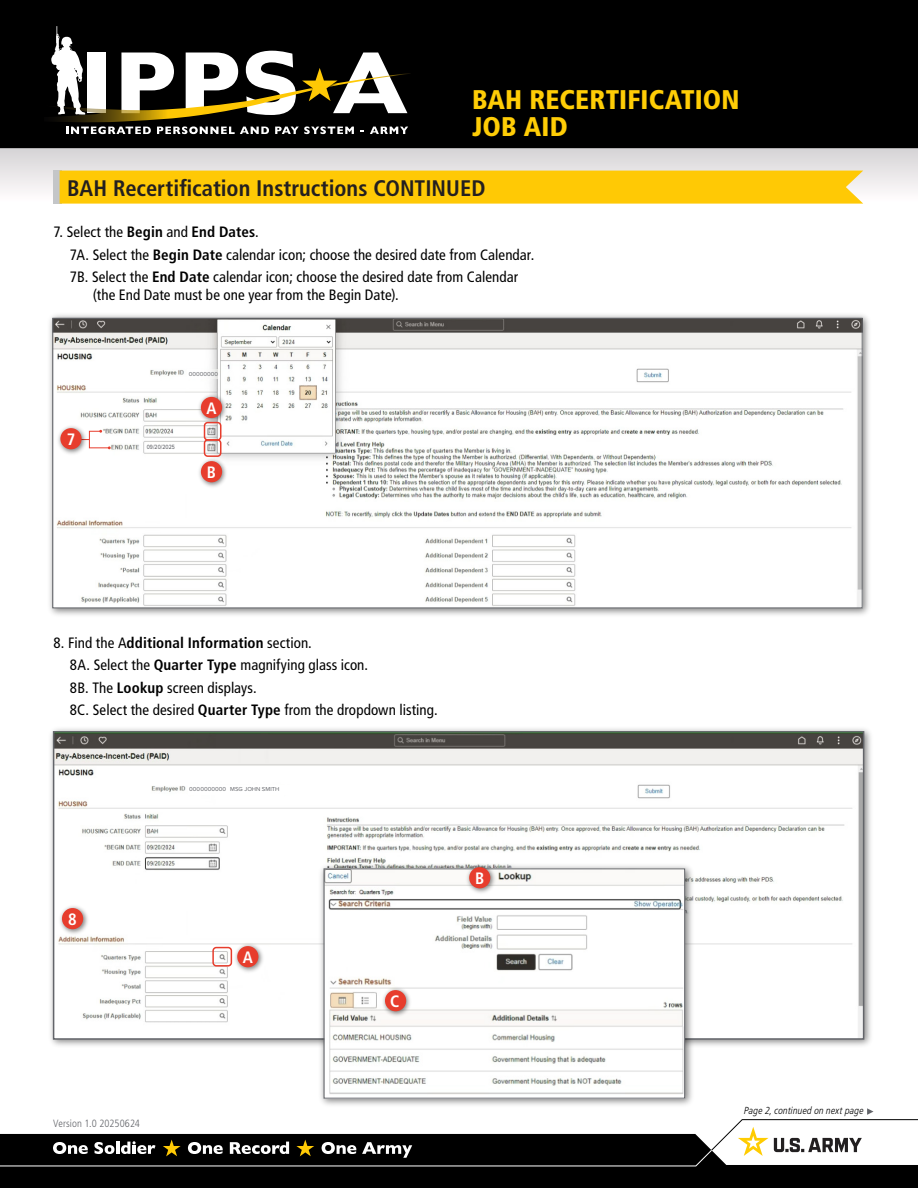
<style>
.page{position:relative;width:918px;height:1188px;background:#fff}
.page>*{position:absolute;margin:0;border:0;box-sizing:border-box;transform-origin:0 0}
.t1{font:900 condensed 27px/27px "Frutiger LT Std";letter-spacing:.005em;color:#ffcd06}
.t2{font:700 condensed 22.5px "Frutiger LT Std";color:#231f20}
.t3{font:700 condensed 16.5px "Frutiger LT Std";color:#fff}
.t4{font:condensed 15px/22.5px "Frutiger LT Std";letter-spacing:.005em;color:#000}
.t5{font:300 condensed 10.5px "Frutiger LT Std";letter-spacing:.005em;color:#63656a}
.t6{font:italic 300 condensed 10.2px "Frutiger LT Pro";letter-spacing:.01em;color:#000}
.t7{font:500 6.3px "Proxima Nova";letter-spacing:.01em;color:#63656a;scale:.8 1}
.t8{font:6px "Proxima Nova";color:#63656a}
.s1{font-weight:700}
</style>
<div class="page">
<svg style="left:0;top:148px;width:918px;height:42px;background:#dedbda"></svg>
<svg style="left:53px;top:171px;width:7px;height:33px"></svg>
<div style="left:60px;top:171px;width:803px;height:33px;background:#ffc905"></div>
<div style="left:0;top:1166px;width:918px;height:22px;background:#000"></div>
<img style="left:49px;top:314px;width:820px;height:301px">
<img style="left:54px;top:320px;width:807px;height:286px">
<img style="left:50px;top:728px;width:821px;height:318px">
<img style="left:56px;top:734px;width:805px;height:303px">
<div style="left:53px;top:731px;width:811px;height:309px;border:2px solid #63656a"></div>
<img style="left:316px;top:861px;width:381px;height:244px">
<img style="left:326px;top:870px;width:357px;height:227px">
<div style="left:324px;top:868px;width:361px;height:231px;border:1px solid #63656a"></div>
<svg style="left:0;top:1108px;width:918px;height:58px"></svg>
<div style="left:188px;top:785px;width:122px;height:9px;background:#fff"></div>
<svg style="left:188px;top:369px;width:30px;height:10px"></svg>
<img style="left:232px;top:941px;width:34px;height:34px">
<div style="left:237px;top:946px;width:21px;height:21px;background:#e73d2d;border-radius:50%"></div>
<img style="left:195px;top:391px;width:35px;height:35px">
<div style="left:201px;top:397px;width:21px;height:21px;background:#e73d2d;border-radius:50%"></div>
<img style="left:195px;top:456px;width:35px;height:34px">
<div style="left:201px;top:461px;width:21px;height:21px;background:#e73d2d;border-radius:50%"></div>
<div style="left:204px;top:422px;width:17px;height:19px;border:2px solid #e73d2d;border-radius:3px"></div>
<div style="left:204px;top:439px;width:17px;height:18px;border:2px solid #e73d2d;border-radius:3px"></div>
<img style="left:56px;top:902px;width:35px;height:35px">
<div style="left:62px;top:908px;width:21px;height:21px;background:#e73d2d;border-radius:50%"></div>
<img style="left:464px;top:862px;width:34px;height:34px">
<div style="left:469px;top:867px;width:21px;height:21px;background:#e73d2d;border-radius:50%"></div>
<div style="left:212px;top:947px;width:20px;height:20px;border:2px solid #e73d2d;border-radius:3px"></div>
<img style="left:380px;top:985px;width:34px;height:34px">
<div style="left:385px;top:990px;width:21px;height:21px;background:#e73d2d;border-radius:50%"></div>
<svg style="left:89px;top:430px;width:22px;height:19px"></svg>
<img style="left:55px;top:422px;width:34px;height:35px">
<div style="left:60px;top:428px;width:22px;height:21px;background:#e73d2d;border-radius:50%"></div>
<div style="left:0;top:0;width:918px;height:148px;background:#000"></div>
<svg style="left:51px;top:26px;width:359px;height:108px"></svg>
<h1 class="t1" style="left:472px;top:86px;width:269px">BAH RECERTIFICATION<br>JOB AID</h1>
<h2 class="t2" style="left:67px;top:175px;width:420px">BAH Recertification Instructions CONTINUED</h2>
<p class="t4" style="left:70px;top:221px;width:466px;text-indent:-17px">7. Select the <span class="s1">Begin</span> and <span class="s1">End Dates</span>.<br>7A. Select the <span class="s1">Begin Date</span> calendar icon; choose the desired date from Calendar.<br>7B. Select the <span class="s1">End Date</span> calendar icon; choose the desired date from Calendar</p>
<p class="t4" style="left:93px;top:284px;width:308px">(the End Date must be one year from the Begin Date).</p>
<p class="t8" style="left:189px;top:369px;width:31px">00000000</p>
<p class="t3" style="left:67px;top:430px;width:10px">7</p>
<p class="t7" style="left:147px;top:443px;width:37px">09/20/2025</p>
<p class="t3" style="left:206px;top:398px;width:12px">A</p>
<p class="t3" style="left:207px;top:463px;width:11px">B</p>
<p class="t4" style="left:70px;top:632px;width:369px;text-indent:-16px">8. Find the A<span class="s1">dditional Information</span> section.<br>8A. Select the <span class="s1">Quarter Type</span> magnifying glass icon.<br>8B. The <span class="s1">Lookup</span> screen displays.<br>8C. Select the desired <span class="s1">Quarter Type</span> from the dropdown listing.</p>
<p class="t3" style="left:68px;top:909px;width:10px">8</p>
<p class="t8" style="left:189px;top:785px;width:92px">0000000000 MSG JOHN SMITH</p>
<p class="t3" style="left:243px;top:947px;width:12px">A</p>
<p class="t5" style="left:53px;top:1117px;width:88px">Version 1.0 20250624</p>
<p class="t3" style="left:390px;top:991px;width:11px">C</p>
<p class="t3" style="left:475px;top:869px;width:11px">B</p>
<p class="t6" style="left:744px;top:1105px;width:121px">Page 2, continued on next page</p>
</div>
